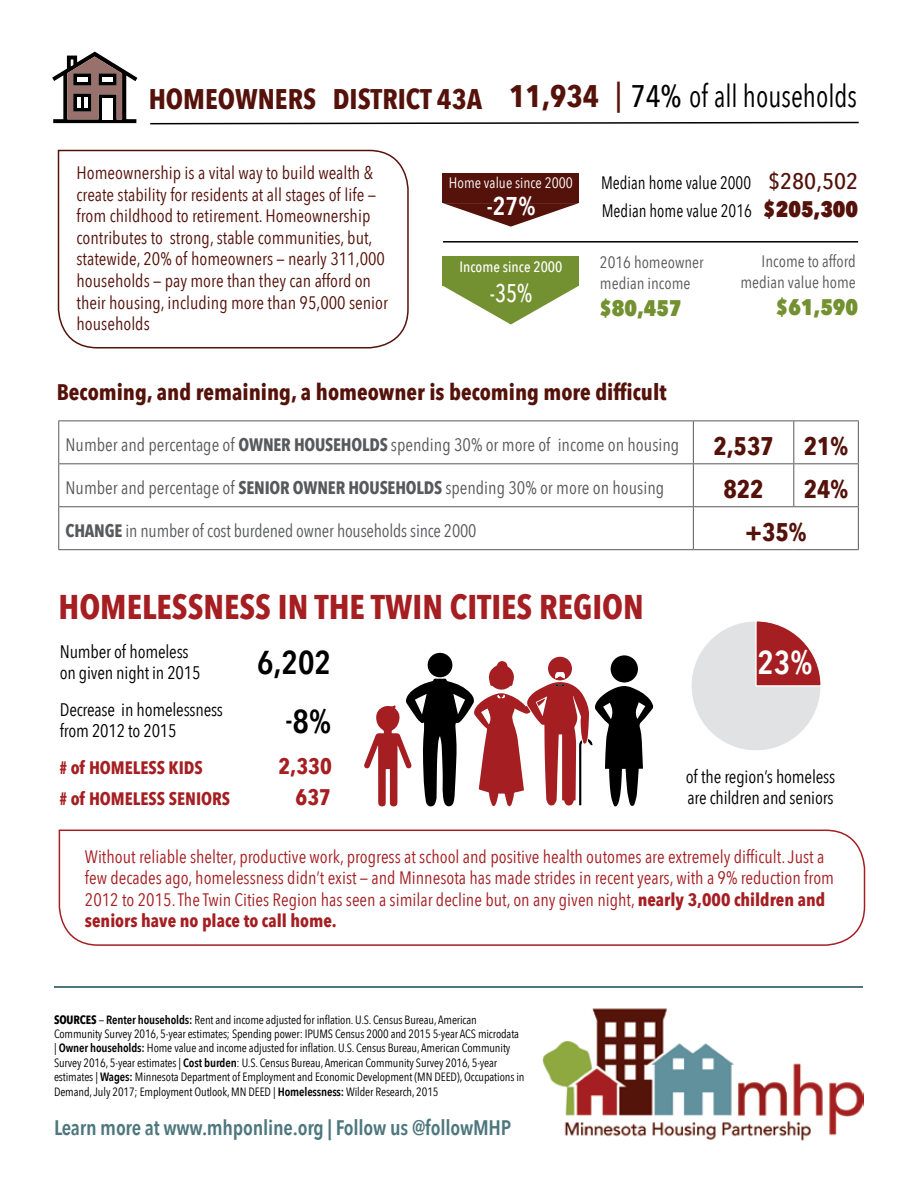
<style>
.page{position:relative;width:918px;height:1188px;background:#fff}
.page>*{position:absolute;margin:0;border:0;box-sizing:border-box;transform-origin:0 0}
.t1{font:700 34.2px "Avenir Next Condensed";color:#a51e22}
.t2{font:600 33px "Avenir Next Condensed";color:#000}
.t3{font:600 33px "Avenir Next Condensed";color:#fff}
.t4{font:31.2px "Avenir Next Condensed";color:#000;scale:.9 1}
.t5{font:700 28.35px "Avenir Next Condensed";color:#54120a}
.t6{font:600 25.65px "Avenir Next Condensed";color:#fff}
.t7{font:700 25.5px "Avenir Next Condensed";color:#54120a}
.t8{font:500 25.5px "Avenir Next Condensed";color:#fff;scale:.9 1}
.t9{font:700 22.5px "Avenir Next Condensed";color:#54120a}
.t10{font:800 22.5px "Avenir Next Condensed";color:#749132}
.t11{font:700 22.5px/31.7px "Avenir Next Condensed";color:#a51e22;text-align:right}
.t12{font:600 21px "Avenir Next Condensed";letter-spacing:-.01em;color:#4d777d}
.t13{font:18.15px/21.5px "Avenir Next Condensed";letter-spacing:-.01em;color:#000}
.t14{font:18px/21.6px "Avenir Next Condensed";color:#a51e22}
.t15{font:18px/21.6px "Avenir Next Condensed";color:#54120a}
.t16{font:18px "Avenir Next Condensed";color:#58595b}
.t17{font:18px "Avenir Next Condensed";color:#000;scale:.92 1}
.t18{font:700 18px "Avenir Next Condensed";color:#a51e22}
.t19{font:16.5px/21px "Avenir Next Condensed";color:#58595b}
.t20{font:15px "Avenir Next Condensed";color:#fff}
.t21{font:500 15px "Avenir Next Condensed";color:#fff}
.t22{font:12px/14.4px "Avenir Next Condensed";letter-spacing:-.01em;color:#000}
.s1{font-weight:700;color:#54120a}
.s2{font-weight:500;color:#54120a}
.s3{font-weight:500}
.s4{font-weight:500;font-size:22.5px;color:#54120a}
.s5{font-weight:800;font-size:22.5px;color:#54120a}
.s6{font-weight:700}
.s7{font-size:29.7px}
.s8{font-weight:600}
</style>
<div class="page">
<img style="left:543px;top:1008px;width:320px;height:133px">
<hr style="left:55px;top:986px;width:808px;height:2px;background:#4d777d">
<svg style="left:52px;top:52px;width:85px;height:71px"></svg>
<div style="left:102px;top:77px;width:11px;height:5px;background:#fff"></div>
<div style="left:77px;top:77px;width:10px;height:5px;background:#fff"></div>
<hr style="left:443px;top:241px;width:415px;height:2px;background:#000">
<svg style="left:443px;top:286px;width:136px;height:39px"></svg>
<div style="left:443px;top:257px;width:136px;height:29px;background:#749132"></div>
<svg style="left:443px;top:203px;width:136px;height:24px"></svg>
<div style="left:443px;top:174px;width:136px;height:29px;background:#54120a"></div>
<svg style="left:57px;top:149px;width:352px;height:200px"></svg>
<svg style="left:150px;top:121px;width:709px;height:4px"></svg>
<hr style="left:58px;top:421px;width:635px;height:1px;background:#58595b">
<hr style="left:58px;top:421px;width:1px;height:42px;background:#58595b">
<hr style="left:693px;top:421px;width:101px;height:1px;background:#58595b">
<hr style="left:693px;top:421px;width:1px;height:42px;background:#58595b">
<hr style="left:794px;top:421px;width:65px;height:1px;background:#58595b">
<hr style="left:793px;top:421px;width:1px;height:42px;background:#58595b">
<hr style="left:858px;top:421px;width:1px;height:42px;background:#58595b">
<hr style="left:58px;top:463px;width:635px;height:1px;background:#58595b">
<hr style="left:58px;top:464px;width:1px;height:42px;background:#58595b">
<hr style="left:693px;top:463px;width:101px;height:1px;background:#58595b">
<hr style="left:693px;top:464px;width:1px;height:42px;background:#58595b">
<hr style="left:794px;top:463px;width:65px;height:1px;background:#58595b">
<hr style="left:793px;top:464px;width:1px;height:42px;background:#58595b">
<hr style="left:858px;top:464px;width:1px;height:42px;background:#58595b">
<hr style="left:58px;top:506px;width:635px;height:1px;background:#58595b">
<hr style="left:58px;top:507px;width:1px;height:42px;background:#58595b">
<hr style="left:693px;top:506px;width:101px;height:1px;background:#58595b">
<hr style="left:693px;top:507px;width:1px;height:42px;background:#58595b">
<hr style="left:794px;top:506px;width:65px;height:1px;background:#58595b">
<hr style="left:858px;top:507px;width:1px;height:42px;background:#58595b">
<hr style="left:58px;top:549px;width:635px;height:1px;background:#58595b">
<hr style="left:693px;top:549px;width:101px;height:1px;background:#58595b">
<hr style="left:794px;top:549px;width:65px;height:1px;background:#58595b">
<svg style="left:611px;top:655px;width:27px;height:28px"></svg>
<svg style="left:364px;top:657px;width:289px;height:150px"></svg>
<div style="left:428px;top:653px;width:24px;height:24px;background:#000;border-radius:50%"></div>
<div style="left:436px;top:680px;width:9px;height:34px;background:#000"></div>
<svg style="left:58px;top:829px;width:808px;height:117px"></svg>
<svg style="left:691px;top:621px;width:130px;height:129px"></svg>
<h3 class="t5" style="left:149px;top:82px;width:169px">HOMEOWNERS</h3>
<h3 class="t4" style="left:509px;top:70px;width:388px"><span class="s1">11,934</span> <span class="s2">|</span> <span class="s3">74%</span> of all households</h3>
<h3 class="t5" style="left:333px;top:82px;width:151px">DISTRICT 43A</h3>
<p class="t15" style="left:77px;top:161px;width:313px">Homeownership is a vital way to build wealth &amp; create stability for residents at all stages of life — from childhood to retirement. Homeownership contributes to strong, stable communities, but, statewide, 20% of homeowners — nearly 311,000 households — pay more than they can afford on their housing, including more than 95,000 senior households</p>
<p class="t20" style="left:449px;top:170px;width:125px">Home value since 2000</p>
<h3 class="t17" style="left:601px;top:167px;width:281px">Median home value 2000 <span class="s4">$280,502</span></h3>
<h3 class="t6" style="left:487px;top:184px;width:50px">-27%</h3>
<h3 class="t17" style="left:602px;top:195px;width:280px">Median home value 2016 <span class="s5">$205,300</span></h3>
<p class="t21" style="left:460px;top:258px;width:104px">Income since 2000</p>
<h3 class="t8" style="left:490px;top:277px;width:49px">-35%</h3>
<h3 class="t19" style="left:600px;top:251px;width:105px">2016 homeowner median income</h3>
<h3 class="t10" style="left:599px;top:294px;width:84px">$80,457</h3>
<h3 class="t19" style="left:740px;top:250px;width:117px;text-align:right">Income to afford median value home</h3>
<h3 class="t10" style="left:776px;top:293px;width:84px">$61,590</h3>
<h3 class="t9" style="left:57px;top:378px;width:611px">Becoming, and remaining, a homeowner is becoming more difficult</h3>
<h3 class="t16" style="left:66px;top:430px;width:615px">Number and percentage of <span class="s6">OWNER HOUSEHOLDS</span> spending 30% or more of income on housing</h3>
<h3 class="t7" style="left:713px;top:431px;width:136px">2,537 21%</h3>
<h3 class="t16" style="left:66px;top:473px;width:600px">Number and percentage of <span class="s6">SENIOR OWNER HOUSEHOLDS</span> spending 30% or more on housing</h3>
<h3 class="t7" style="left:723px;top:473px;width:42px">822</h3>
<h3 class="t7" style="left:804px;top:473px;width:46px">24%</h3>
<h3 class="t16" style="left:66px;top:516px;width:413px"><span class="s6">CHANGE</span> in number of cost burdened owner households since 2000</h3>
<h3 class="t7" style="left:745px;top:516px;width:63px">+35%</h3>
<h1 class="t1" style="left:58px;top:586px;width:587px">HOMELESSNESS IN THE TWIN CITIES REGION</h1>
<h3 class="t13" style="left:60px;top:640px;width:142px">Number of homeless on given night in 2015</h3>
<h2 class="t2" style="left:257px;top:634px;width:76px">6,202</h2>
<h3 class="t13" style="left:60px;top:698px;width:165px">Decrease in homelessness from 2012 to 2015</h3>
<h2 class="t2" style="left:286px;top:692px;width:47px"><span class="s7">-</span>8%</h2>
<h3 class="t18" style="left:59px;top:757px;width:145px"># of HOMELESS KIDS</h3>
<h3 class="t18" style="left:59px;top:788px;width:172px"># of HOMELESS SENIORS</h3>
<h3 class="t11" style="left:278px;top:750px;width:55px">2,330<br>637</h3>
<h2 class="t3" style="left:757px;top:634px;width:56px">23%</h2>
<h3 class="t13" style="left:686px;top:765px;width:151px">of the region’s homeless are children and seniors</h3>
<p class="t14" style="left:85px;top:845px;width:751px">Without reliable shelter, productive work, progress at school and positive health outomes are extremely difficult. Just a few decades ago, homelessness didn’t exist — and Minnesota has made strides in recent years, with a 9% reduction from 2012 to 2015. The Twin Cities Region has seen a similar decline but, on any given night, <span class="s6">nearly 3,000 children and seniors have no place to call home.</span></p>
<p class="t22" style="left:54px;top:1012px;width:472px"><span class="s6">SOURCES</span> — <span class="s8">Renter households:</span> Rent and income adjusted for inflation. U.S. Census Bureau, American Community Survey 2016, 5-year estimates; Spending power: IPUMS Census 2000 and 2015 5-year ACS microdata | <span class="s8">Owner households:</span> Home value and income adjusted for inflation. U.S. Census Bureau, American Community Survey 2016, 5-year estimates | <span class="s8">Cost burden</span>: U.S. Census Bureau, American Community Survey 2016, 5-year estimates | <span class="s8">Wages:</span> Minnesota Department of Employment and Economic Development (MN DEED), Occupations in Demand, July 2017; Employment Outlook, MN DEED | <span class="s8">Homelessness:</span> Wilder Research, 2015</p>
<h3 class="t12" style="left:54px;top:1110px;width:459px">Learn more at www.mhponline.org | Follow us @followMHP</h3>
</div>
